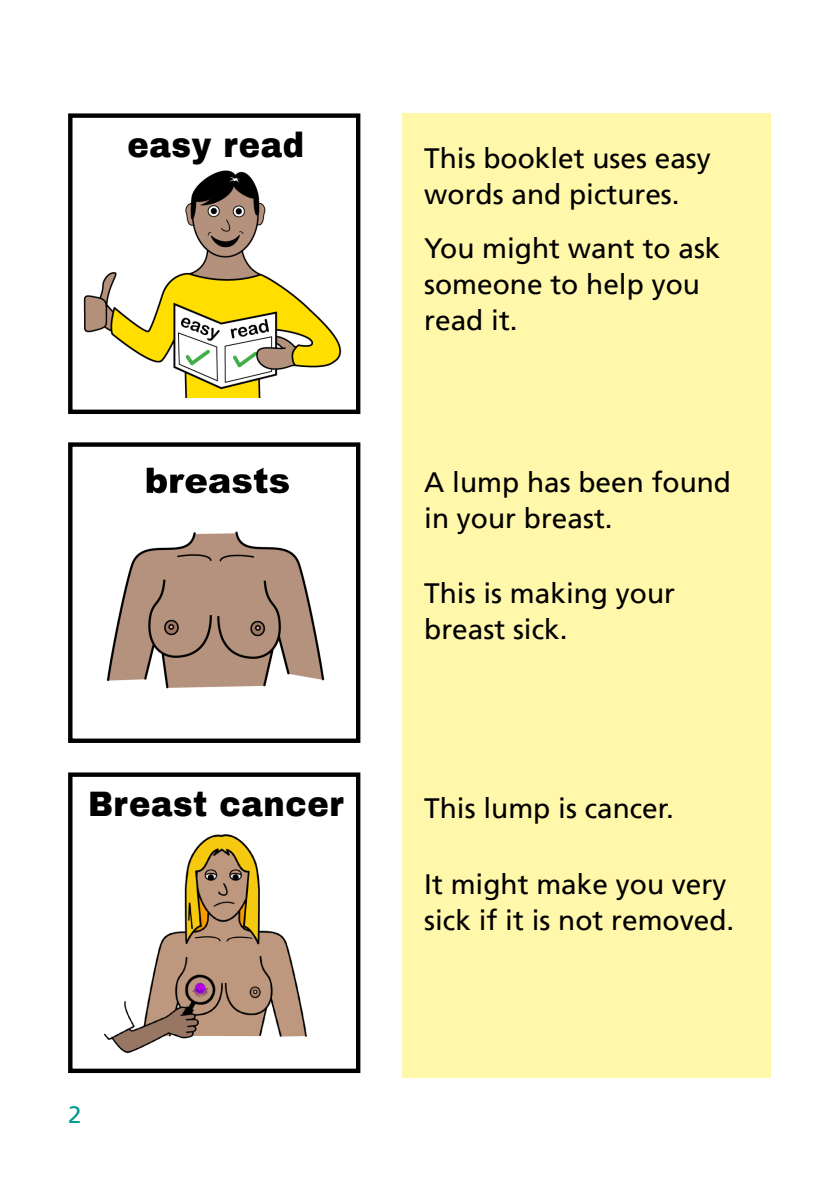
<style>
.page{position:relative;width:840px;height:1191px;background:#fff}
.page>*{position:absolute;margin:0;border:0;box-sizing:border-box;transform-origin:0 0}
.Body_Text{font:900 34.6px "Archivo";letter-spacing:.02em;color:#000;scale:.93 1}
.Body_Text-2{font:28px/36px "Frutiger LT";color:#000}
.t1{font:24px "Frutiger LT";color:#009b8c}
</style>
<div class="page">
<img style="left:83px;top:170px;width:259px;height:228px">
<div style="left:401px;top:113px;width:369px;height:964px;background:#fff8aa"></div>
<div style="left:68px;top:113px;width:292px;height:301px;border:4px solid #000"></div>
<div style="left:68px;top:442px;width:292px;height:301px;border:4px solid #000"></div>
<div style="left:68px;top:772px;width:292px;height:301px;border:4px solid #000"></div>
<img style="left:106px;top:467px;width:219px;height:222px">
<img style="left:103px;top:834px;width:204px;height:220px">
<p class="Body_Text" style="left:127px;top:124px;width:191px">easy read</p>
<p class="Body_Text" style="left:88px;top:783px;width:276px">Breast cancer</p>
<p class="t1" style="left:68px;top:1101px;width:15px">2</p>
<p class="Body_Text-2" style="left:424px;top:141px;width:288px">This booklet uses easy words and pictures.</p>
<p class="Body_Text-2" style="left:424px;top:230px;width:297px">You might want to ask someone to help you read it.</p>
<p class="Body_Text-2" style="left:424px;top:464px;width:308px">A lump has been found in your breast.</p>
<p class="Body_Text-2" style="left:424px;top:576px;width:252px">This is making your breast sick.</p>
<p class="Body_Text-2" style="left:424px;top:790px;width:251px">This lump is cancer.</p>
<p class="Body_Text-2" style="left:424px;top:866px;width:311px">It might make you very sick if it is not removed.</p>
</div>
